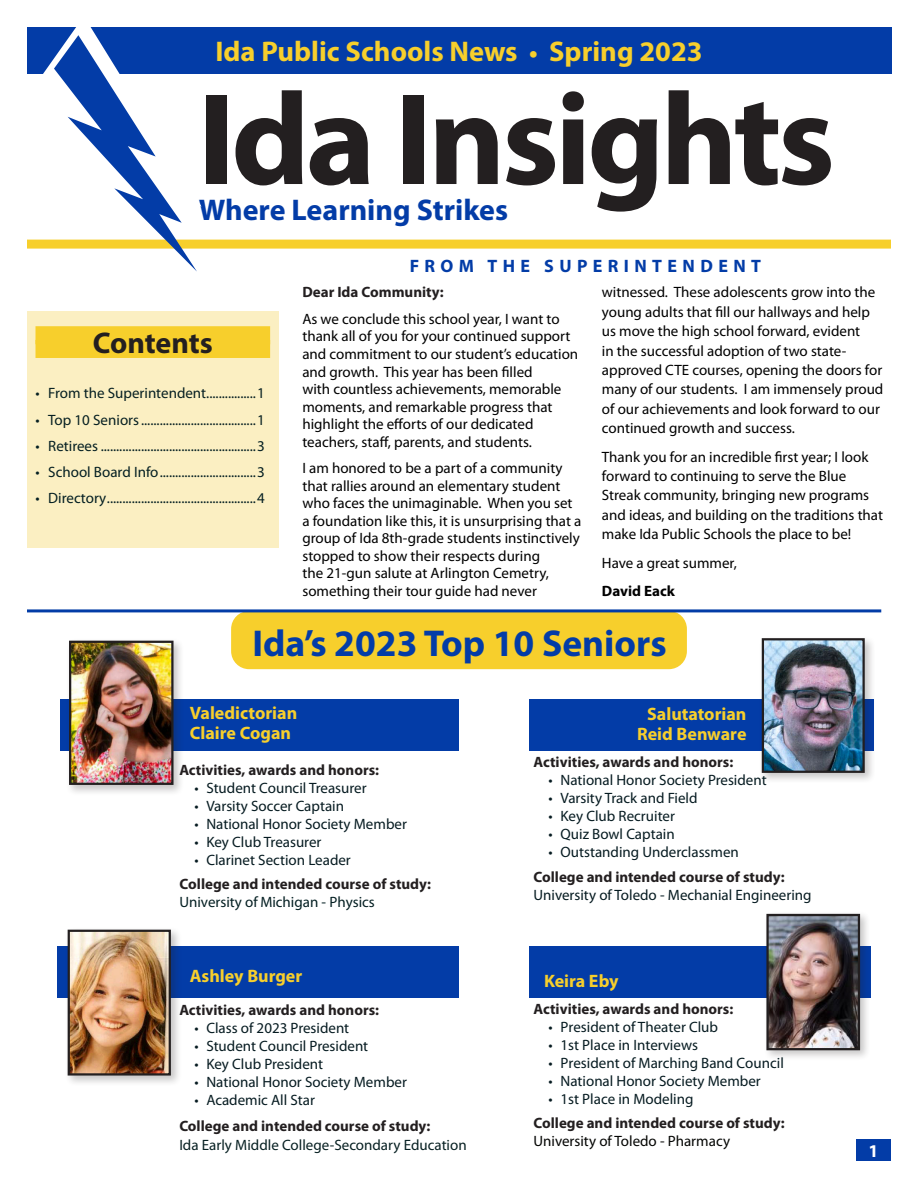
<style>
.page{position:relative;width:918px;height:1188px;background:#fff}
.page>*{position:absolute;margin:0;border:0;box-sizing:border-box;transform-origin:0 0}
.t1{font:700 132px "Myriad Pro";letter-spacing:-.03em;color:#231f20}
.Head_1{font:700 37.5px "Myriad Pro";color:#033ca7}
.Tagline{font:700 30px "Myriad Pro";color:#033ca7}
.Body{font:700 30px "Myriad Pro";letter-spacing:-.005em;color:#231f20}
.News_title_flash{font:700 28.5px "Myriad Pro";color:#f7cf2c}
.Body-2{font:700 18px/19.5px "Myriad Pro";color:#f7cf2c}
.Head_1-2{font:700 18px "Myriad Pro";letter-spacing:.3em;color:#033ca7}
.t2{font:700 18px "Myriad Pro";color:#fff}
.Body-3{font:15px/17.5px "Myriad Pro";color:#000}
.Body-4{font:15px "Myriad Pro";color:#061b21}
.Body-5{font:700 15px/17.2px "Myriad Pro";color:#231f20}
.t3{font:15px "Myriad Pro";color:#041f22}
.Body-6{font:15px "Myriad Pro";color:#072022}
.Body-7{font:15px "Myriad Pro";color:#040503}
.Body-8{font:700 15px "Myriad Pro";color:#000}
.s1{font-size:25.5px}
.s2{font-weight:400;color:#041f22}
</style>
<div class="page">
<div style="left:856px;top:1139px;width:35px;height:22px;background:#033ca7"></div>
<div style="left:231px;top:611px;width:456px;height:58px;background:#f7cf2c;border-radius:18px"></div>
<div style="left:60px;top:699px;width:814px;height:52px;background:#033ca7"></div>
<div style="left:27px;top:240px;width:864px;height:9px;background:#f7cf2c"></div>
<div style="left:27px;top:27px;width:864px;height:47px;background:#033ca7"></div>
<div style="left:27px;top:312px;width:252px;height:236px;background:#fbefc2"></div>
<div style="left:36px;top:326px;width:234px;height:18px;background:#f7cf2c"></div>
<div style="left:36px;top:340px;width:234px;height:18px;background:#f7cf2c"></div>
<svg style="left:43px;top:27px;width:53px;height:47px"></svg>
<svg style="left:54px;top:35px;width:143px;height:237px"></svg>
<div style="left:66px;top:638px;width:118px;height:158px;background:#231f20;opacity:.25"></div>
<img style="left:72px;top:644px;width:99px;height:138px">
<div style="left:69px;top:641px;width:105px;height:144px;border:2px solid #231f20"></div>
<hr style="left:27px;top:609px;width:854px;height:3px;background:#033ca7">
<div style="left:759px;top:635px;width:117px;height:149px;background:#231f20;opacity:.25"></div>
<img style="left:765px;top:641px;width:97px;height:129px">
<div style="left:762px;top:638px;width:103px;height:135px;border:2px solid #231f20"></div>
<div style="left:57px;top:946px;width:814px;height:52px;background:#033ca7"></div>
<div style="left:764px;top:911px;width:107px;height:151px;background:#231f20;opacity:.25"></div>
<img style="left:769px;top:917px;width:88px;height:130px">
<div style="left:766px;top:914px;width:94px;height:136px;border:2px solid #231f20"></div>
<div style="left:459px;top:683px;width:69px;height:478px;background:#fff"></div>
<div style="left:65px;top:927px;width:117px;height:160px;background:#231f20;opacity:.25"></div>
<img style="left:71px;top:933px;width:97px;height:140px">
<div style="left:68px;top:930px;width:103px;height:146px;border:2px solid #231f20"></div>
<p class="News_title_flash" style="left:216px;top:33px;width:489px">Ida Public Schools News <span class="s1">•</span> Spring 2023</p>
<p class="t1" style="left:198px;top:53px;width:639px">Ida Insights</p>
<p class="Tagline" style="left:199px;top:190px;width:311px">Where Learning Strikes</p>
<p class="Head_1-2" style="left:410px;top:254px;width:353px">FROM THE SUPERINTENDENT</p>
<p class="Body-5" style="left:302px;top:283px;width:143px">Dear Ida Community:</p>
<p class="Body-3" style="left:302px;top:310px;width:277px">As we conclude this school year, I want to thank all of you for your continued support and commitment to our student’s education and growth. This year has been filled<br>with countless achievements, memorable moments, and remarkable progress that highlight the efforts of our dedicated teachers, staff, parents, and students.</p>
<p class="Body-3" style="left:302px;top:459px;width:281px">I am honored to be a part of a community that rallies around an elementary student who faces the unimaginable. When you set a foundation like this, it is unsurprising that a group of Ida 8th-grade students instinctively stopped to show their respects during<br>the 21-gun salute at Arlington Cemetry, something their tour guide had never</p>
<p class="Body-3" style="left:602px;top:282px;width:283px;line-height:19.4px">witnessed. These adolescents grow into the young adults that fill our hallways and help us move the high school forward, evident<br>in the successful adoption of two state&shy;approved CTE courses, opening the doors for many of our students. I am immensely proud of our achievements and look forward to our continued growth and success.</p>
<p class="Body-3" style="left:602px;top:447px;width:283px;line-height:19.4px">Thank you for an incredible first year; I look forward to continuing to serve the Blue Streak community, bringing new programs and ideas, and building on the traditions that make Ida Public Schools the place to be!</p>
<p class="Body-3" style="left:602px;top:554px;width:136px">Have a great summer,</p>
<p class="Body-8" style="left:602px;top:581px;width:75px">David Eack</p>
<p class="Head_1" style="left:252px;top:619px;width:416px">Ida’s 2023 Top 10 Seniors</p>
<p class="Body" style="left:93px;top:323px;width:122px">Contents</p>
<p class="Body-6" style="left:36px;top:384px;width:231px">• From the Superintendent................1</p>
<p class="Body-6" style="left:36px;top:410px;width:231px">• Top 10 Seniors.....................................1</p>
<p class="t3" style="left:36px;top:437px;width:231px">• Retirees ..................................................3</p>
<p class="t3" style="left:36px;top:463px;width:231px">• School Board Info...............................3</p>
<p class="t3" style="left:36px;top:489px;width:231px">• Directory................................................4</p>
<p class="Body-2" style="left:190px;top:703px;width:109px">Valedictorian<br>Claire Cogan</p>
<p class="Body-5" style="left:179px;top:760px;width:201px">Activities, awards and honors:</p>
<p class="Body-4" style="left:194px;top:778px;width:174px">• Student Council Treasurer</p>
<p class="Body-4" style="left:194px;top:796px;width:151px">• Varsity Soccer Captain</p>
<p class="Body-4" style="left:194px;top:814px;width:214px">• National Honor Society Member</p>
<p class="Body-4" style="left:194px;top:832px;width:129px">• Key Club Treasurer</p>
<p class="Body-4" style="left:194px;top:850px;width:158px">• Clarinet Section Leader</p>
<p class="Body-5" style="left:179px;top:875px;width:253px">College and intended course of study:<br><span class="s2">University of Michigan - Physics</span></p>
<p class="Body-2" style="left:190px;top:965px;width:114px">Ashley Burger</p>
<p class="Body-5" style="left:179px;top:1001px;width:201px">Activities, awards and honors:</p>
<p class="Body-4" style="left:194px;top:1018px;width:156px">• Class of 2023 President</p>
<p class="Body-4" style="left:194px;top:1036px;width:175px">• Student Council President</p>
<p class="Body-4" style="left:194px;top:1054px;width:130px">• Key Club President</p>
<p class="Body-4" style="left:194px;top:1072px;width:214px">• National Honor Society Member</p>
<p class="Body-4" style="left:194px;top:1090px;width:122px">• Academic All Star</p>
<p class="Body-5" style="left:179px;top:1117px;width:253px">College and intended course of study:</p>
<p class="Body-6" style="left:179px;top:1136px;width:289px">Ida Early Middle College-Secondary Education</p>
<p class="Body-2" style="left:637px;top:704px;width:111px;text-align:center">Salutatorian<br>Reid Benware</p>
<p class="Body-5" style="left:534px;top:753px;width:201px">Activities, awards and honors:</p>
<p class="Body-4" style="left:549px;top:771px;width:220px">• National Honor Society President</p>
<p class="Body-4" style="left:549px;top:789px;width:151px">• Varsity Track and Field</p>
<p class="Body-4" style="left:549px;top:807px;width:128px">• Key Club Recruiter</p>
<p class="Body-4" style="left:549px;top:825px;width:128px">• Quiz Bowl Captain</p>
<p class="Body-4" style="left:549px;top:843px;width:192px">• Outstanding Underclassmen</p>
<p class="Body-5" style="left:534px;top:867px;width:253px">College and intended course of study:</p>
<p class="Body-4" style="left:534px;top:885px;width:280px">University of Toledo - Mechanial Engineering</p>
<p class="Body-2" style="left:544px;top:970px;width:76px">Keira Eby</p>
<p class="Body-5" style="left:534px;top:999px;width:201px">Activities, awards and honors:</p>
<p class="Body-4" style="left:549px;top:1017px;width:171px">• President of Theater Club</p>
<p class="Body-4" style="left:549px;top:1035px;width:151px">• 1st Place in Interviews</p>
<p class="Body-4" style="left:549px;top:1053px;width:237px">• President of Marching Band Council</p>
<p class="Body-4" style="left:549px;top:1071px;width:214px">• National Honor Society Member</p>
<p class="Body-4" style="left:549px;top:1089px;width:146px">• 1st Place in Modeling</p>
<p class="Body-5" style="left:534px;top:1114px;width:253px">College and intended course of study:</p>
<p class="Body-7" style="left:534px;top:1132px;width:198px">University of Toledo - Pharmacy</p>
<p class="t2" style="left:869px;top:1139px;width:11px">1</p>
</div>
